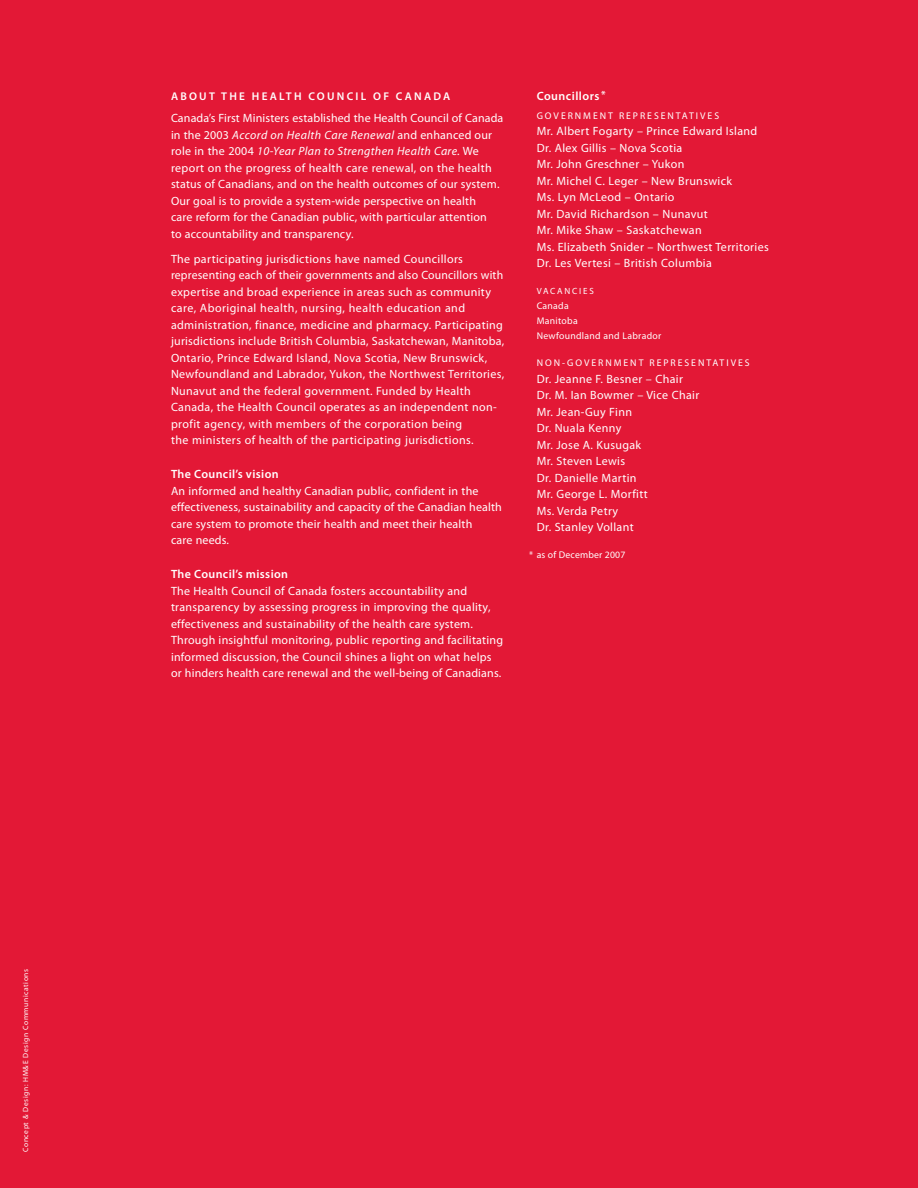
<style>
.page{position:relative;width:918px;height:1188px;background:#e31836}
.page>*{position:absolute;margin:0;border:0;box-sizing:border-box;transform-origin:0 0}
.t1{font:12px/16.5px "Myriad Pro";letter-spacing:.025em;color:#fff}
.t2{font:600 12px "Myriad Pro";letter-spacing:.03em;color:#fff}
.t3{font:600 11.25px "Myriad Pro";letter-spacing:.2em;color:#fff}
.t4{font:9.75px "Myriad Pro";letter-spacing:.2em;color:#fff}
.t5{font:9.75px/15px "Myriad Pro";letter-spacing:.03em;color:#fff}
.t6{font:9.75px "Myriad Pro";letter-spacing:.02em;color:#fff}
.t7{font:9px "Myriad Pro";letter-spacing:.2em;color:#fff}
.t8{font:7.5px "Myriad Pro";letter-spacing:.08em;color:#fff}
.s1{font-style:italic}
.s2{font-size:10.5px}
</style>
<div class="page">
<p class="t8" style="left:23px;top:1152px;width:185px;rotate:-90deg">Concept &amp; Design: HM&amp;E Design Communications</p>
<p class="t3" style="left:171px;top:92px;width:281px">ABOUT THE HEALTH COUNCIL OF CANADA</p>
<p class="t1" style="left:171px;top:111px;width:334px">Canada’s First Ministers established the Health Council of Canada in the 2003 <span class="s1">Accord on Health Care Renewal</span> and enhanced our role in the 2004 <span class="s1">10-Year Plan to Strengthen Health Care.</span> We report on the progress of health care renewal, on the health status of Canadians, and on the health outcomes of our system.<br>Our goal is to provide a system-wide perspective on health<br>care reform for the Canadian public, with particular attention<br>to accountability and transparency.</p>
<p class="t1" style="left:171px;top:251px;width:335px">The participating jurisdictions have named Councillors representing each of their governments and also Councillors with expertise and broad experience in areas such as community care, Aboriginal health, nursing, health education and administration, finance, medicine and pharmacy. Participating jurisdictions include British Columbia, Saskatchewan, Manitoba, Ontario, Prince Edward Island, Nova Scotia, New Brunswick, Newfoundland and Labrador, Yukon, the Northwest Territories, Nunavut and the federal government. Funded by Health Canada, the Health Council operates as an independent non&shy;profit agency, with members of the corporation being<br>the ministers of health of the participating jurisdictions.</p>
<p class="t2" style="left:171px;top:470px;width:109px">The Council’s vision</p>
<p class="t1" style="left:171px;top:484px;width:332px">An informed and healthy Canadian public, confident in the effectiveness, sustainability and capacity of the Canadian health care system to promote their health and meet their health<br>care needs.</p>
<p class="t2" style="left:171px;top:570px;width:119px">The Council’s mission</p>
<p class="t1" style="left:171px;top:584px;width:334px">The Health Council of Canada fosters accountability and transparency by assessing progress in improving the quality, effectiveness and sustainability of the health care system.<br>Through insightful monitoring, public reporting and facilitating informed discussion, the Council shines a light on what helps or hinders health care renewal and the well-being of Canadians.</p>
<p class="t2" style="left:537px;top:91px;width:71px">Councillors <span class="s2">*</span></p>
<p class="t4" style="left:537px;top:112px;width:184px">GOVERNMENT REPRESENTATIVES</p>
<p class="t1" style="left:537px;top:124px;width:234px">Mr. Albert Fogarty – Prince Edward Island<br>Dr. Alex Gillis – Nova Scotia<br>Mr. John Greschner – Yukon<br>Mr. Michel C. Leger – New Brunswick<br>Ms. Lyn McLeod – Ontario<br>Mr. David Richardson – Nunavut<br>Mr. Mike Shaw – Saskatchewan<br>Ms. Elizabeth Snider – Northwest Territories<br>Dr. Les Vertesi – British Columbia</p>
<p class="t7" style="left:537px;top:287px;width:59px">VACANCIES</p>
<p class="t5" style="left:537px;top:299px;width:126px">Canada<br>Manitoba<br>Newfoundland and Labrador</p>
<p class="t4" style="left:537px;top:359px;width:214px">NON-GOVERNMENT REPRESENTATIVES</p>
<p class="t1" style="left:537px;top:371px;width:164px">Dr. Jeanne F. Besner – Chair<br>Dr. M. Ian Bowmer – Vice Chair<br>Mr. Jean-Guy Finn<br>Dr. Nuala Kenny<br>Mr. Jose A. Kusugak<br>Mr. Steven Lewis<br>Dr. Danielle Martin<br>Mr. George L. Morfitt<br>Ms. Verda Petry<br>Dr. Stanley Vollant</p>
<p class="t6" style="left:529px;top:551px;width:98px">* as of December 2007</p>
</div>
